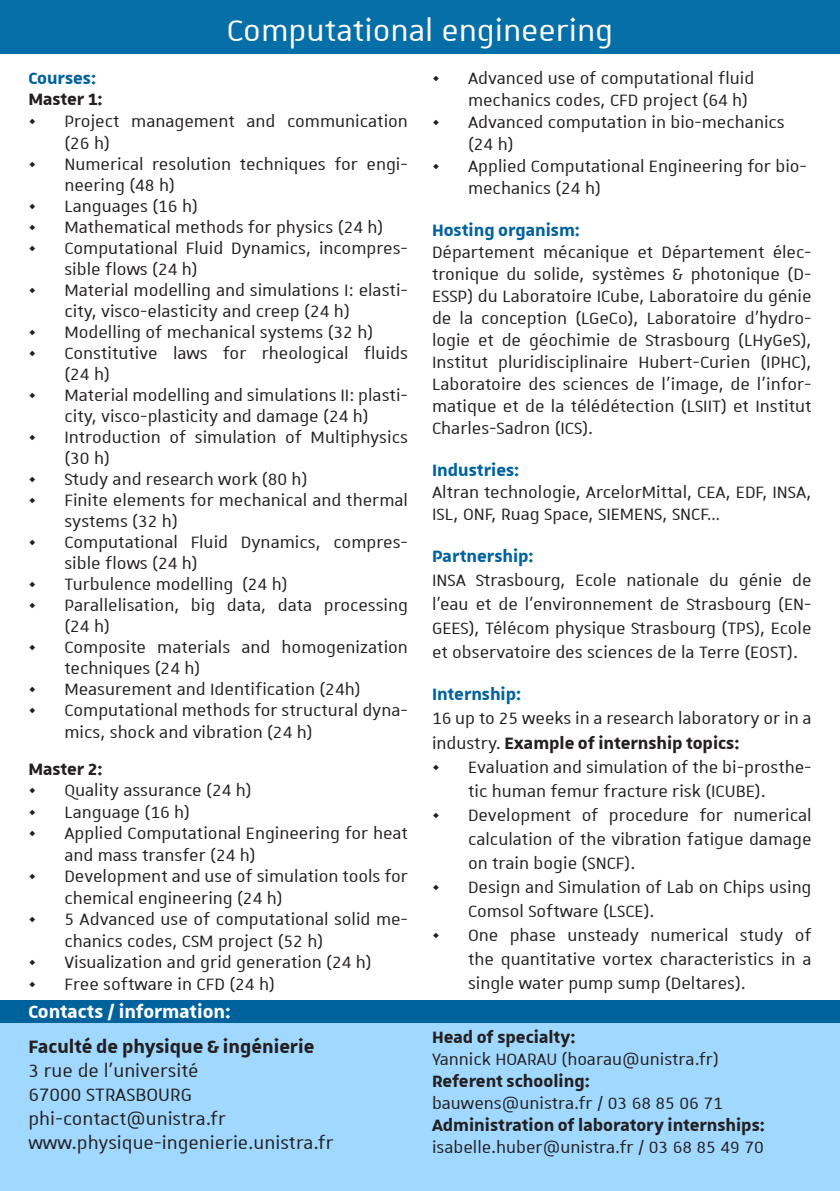
<style>
.page{position:relative;width:840px;height:1191px;background:#fff}
.page>*{position:absolute;margin:0;border:0;box-sizing:border-box;transform-origin:0 0}
.t1{font:40px "Unistra A";color:#fff}
.t2{font:24px "Unistra A";color:#231f20}
.t3{font:700 24px "Unistra A";color:#231f20}
.t4{font:700 24px "Unistra A";color:#fff}
.t5{font:22px/22px "Unistra A";color:#231f20}
.t6{font:700 22px "Unistra A";color:#231f20}
.t7{font:700 22px "Unistra A";color:#00629d}
.s1{font-weight:700}
</style>
<div class="page">
<div style="left:0;top:1006px;width:839px;height:185px;background:#a0d8ff"></div>
<div style="left:0;top:0;width:839px;height:54px;background:#076fa8"></div>
<div style="left:0;top:999px;width:839px;height:23px;background:#00629d"></div>
<p class="t1" style="left:227px;top:9px;width:387px">Computational engineering</p>
<p class="t7" style="left:28px;top:66px;width:69px">Courses:</p>
<p class="t6" style="left:28px;top:87px;width:76px">Master 1:</p>
<p class="t5" style="left:64px;top:110px;width:345px;text-indent:-36px">• Project management and communication (26 h)</p>
<p class="t5" style="left:64px;top:153px;width:345px;line-height:21px;text-indent:-36px">• Numerical resolution techniques for engi&shy;neering (48 h)</p>
<p class="t5" style="left:28px;top:195px;width:171px">• Languages (16 h)</p>
<p class="t5" style="left:28px;top:216px;width:356px">• Mathematical methods for physics (24 h)</p>
<p class="t5" style="left:64px;top:237px;width:345px;line-height:21px;text-indent:-36px">• Computational Fluid Dynamics, incompres&shy;sible flows (24 h)</p>
<p class="t5" style="left:64px;top:279px;width:345px;line-height:21px;text-indent:-36px">• Material modelling and simulations I: elasti&shy;city, visco-elasticity and creep (24 h)</p>
<p class="t5" style="left:28px;top:321px;width:346px">• Modelling of mechanical systems (32 h)</p>
<p class="t5" style="left:64px;top:342px;width:345px;line-height:21px;text-indent:-36px">• Constitutive laws for rheological fluids (24 h)</p>
<p class="t5" style="left:28px;top:384px;width:381px;line-height:21px;text-align:center">• Material modelling and simulations II: plasti&shy;city, visco-plasticity and damage (24 h)</p>
<p class="t5" style="left:64px;top:426px;width:345px;line-height:21px;text-indent:-36px">• Introduction of simulation of Multiphysics (30 h)</p>
<p class="t5" style="left:28px;top:468px;width:280px">• Study and research work (80 h)</p>
<p class="t5" style="left:64px;top:489px;width:345px;line-height:21px;text-indent:-36px">• Finite elements for mechanical and thermal systems (32 h)</p>
<p class="t5" style="left:64px;top:531px;width:345px;line-height:21px;text-indent:-36px">• Computational Fluid Dynamics, compres&shy;sible flows (24 h)</p>
<p class="t5" style="left:28px;top:573px;width:260px">• Turbulence modelling (24 h)</p>
<p class="t5" style="left:64px;top:594px;width:345px;line-height:21px;text-indent:-36px">• Parallelisation, big data, data processing (24 h)</p>
<p class="t5" style="left:64px;top:636px;width:345px;line-height:21px;text-indent:-36px">• Composite materials and homogenization techniques (24 h)</p>
<p class="t5" style="left:28px;top:678px;width:333px">• Measurement and Identification (24h)</p>
<p class="t5" style="left:64px;top:699px;width:345px;line-height:21px;text-indent:-36px">• Computational methods for structural dyna&shy;mics, shock and vibration (24 h)</p>
<p class="t6" style="left:28px;top:756px;width:76px">Master 2:</p>
<p class="t5" style="left:28px;top:778px;width:225px">• Quality assurance (24 h)</p>
<p class="t5" style="left:28px;top:800px;width:163px">• Language (16 h)</p>
<p class="t5" style="left:64px;top:821px;width:345px;text-indent:-36px">• Applied Computational Engineering for heat and mass transfer (24 h)</p>
<p class="t5" style="left:64px;top:864px;width:345px;text-indent:-36px">• Development and use of simulation tools for chemical engineering (24 h)</p>
<p class="t5" style="left:64px;top:907px;width:345px;text-indent:-36px">• 5 Advanced use of computational solid me&shy;chanics codes, CSM project (52 h)</p>
<p class="t5" style="left:28px;top:950px;width:345px">• Visualization and grid generation (24 h)</p>
<p class="t5" style="left:28px;top:972px;width:248px">• Free software in CFD (24 h)</p>
<p class="t5" style="left:28px;top:994px;width:9px">•</p>
<p class="t4" style="left:28px;top:997px;width:204px">Contacts / information:</p>
<p class="t3" style="left:28px;top:1033px;width:287px">Faculté de physique &amp; ingénierie</p>
<p class="t2" style="left:28px;top:1058px;width:171px">3 rue de l’université</p>
<p class="t2" style="left:28px;top:1082px;width:165px">67000 STRASBOURG</p>
<p class="t2" style="left:28px;top:1106px;width:199px">phi-contact@unistra.fr</p>
<p class="t2" style="left:28px;top:1130px;width:306px">www.physique-ingenierie.unistra.fr</p>
<p class="t5" style="left:432px;top:67px;width:323px;text-align:right">• Advanced use of computational fluid mechanics codes, CFD project (64 h)</p>
<p class="t5" style="left:468px;top:111px;width:318px;text-indent:-36px">• Advanced computation in bio-mechanics (24 h)</p>
<p class="t5" style="left:468px;top:155px;width:340px;text-indent:-36px">• Applied Computational Engineering for bio&shy;mechanics (24 h)</p>
<p class="t7" style="left:432px;top:218px;width:149px">Hosting organism:</p>
<p class="t5" style="left:432px;top:241px;width:381px;text-align:justify">Département mécanique et Département élec&shy;tronique du solide, systèmes &amp; photonique (D-ESSP) du Laboratoire ICube, Laboratoire du génie de la conception (LGeCo), Laboratoire d’hydro&shy;logie et de géochimie de Strasbourg (LHyGeS), Institut pluridisciplinaire Hubert-Curien (IPHC), Laboratoire des sciences de l’image, de l’infor&shy;matique et de la télédétection (LSIIT) et Institut Charles-Sadron (ICS).</p>
<p class="t7" style="left:432px;top:458px;width:89px">Industries:</p>
<p class="t5" style="left:432px;top:481px;width:381px">Altran technologie, ArcelorMittal, CEA, EDF, INSA,<br>ISL, ONF, Ruag Space, SIEMENS, SNCF…</p>
<p class="t7" style="left:432px;top:544px;width:103px">Partnership:</p>
<p class="t5" style="left:432px;top:568px;width:381px;line-height:24px;text-align:justify">INSA Strasbourg, Ecole nationale du génie de l’eau et de l’environnement de Strasbourg (EN-GEES), Télécom physique Strasbourg (TPS), Ecole et observatoire des sciences de la Terre (EOST).</p>
<p class="t7" style="left:432px;top:682px;width:91px">Internship:</p>
<p class="t5" style="left:432px;top:706px;width:381px;line-height:24px">16 up to 25 weeks in a research laboratory or in a industry. <span class="s1">Example of internship topics:</span></p>
<p class="t5" style="left:432px;top:754px;width:381px;line-height:24px;text-align:center">• Evaluation and simulation of the bi-prosthe&shy;tic human femur fracture risk (ICUBE).</p>
<p class="t5" style="left:468px;top:802px;width:345px;line-height:24px;text-align:justify;text-indent:-36px">• Development of procedure for numerical calculation of the vibration fatigue damage on train bogie (SNCF).</p>
<p class="t5" style="left:468px;top:874px;width:345px;line-height:24px;text-indent:-36px">• Design and Simulation of Lab on Chips using<br>Comsol Software (LSCE).</p>
<p class="t5" style="left:468px;top:922px;width:345px;line-height:24px;text-align:justify;text-indent:-36px">• One phase unsteady numerical study of the quantitative vortex characteristics in a single water pump sump (Deltares).</p>
<p class="t6" style="left:432px;top:1025px;width:145px">Head of specialty:</p>
<p class="t5" style="left:432px;top:1047px;width:288px">Yannick HOARAU (hoarau@unistra.fr)</p>
<p class="t6" style="left:432px;top:1069px;width:159px">Referent schooling:</p>
<p class="t5" style="left:432px;top:1091px;width:292px">bauwens@unistra.fr / 03 68 85 06 71</p>
<p class="t6" style="left:432px;top:1113px;width:334px">Administration of laboratory internships:</p>
<p class="t5" style="left:432px;top:1135px;width:333px">isabelle.huber@unistra.fr / 03 68 85 49 70</p>
</div>
